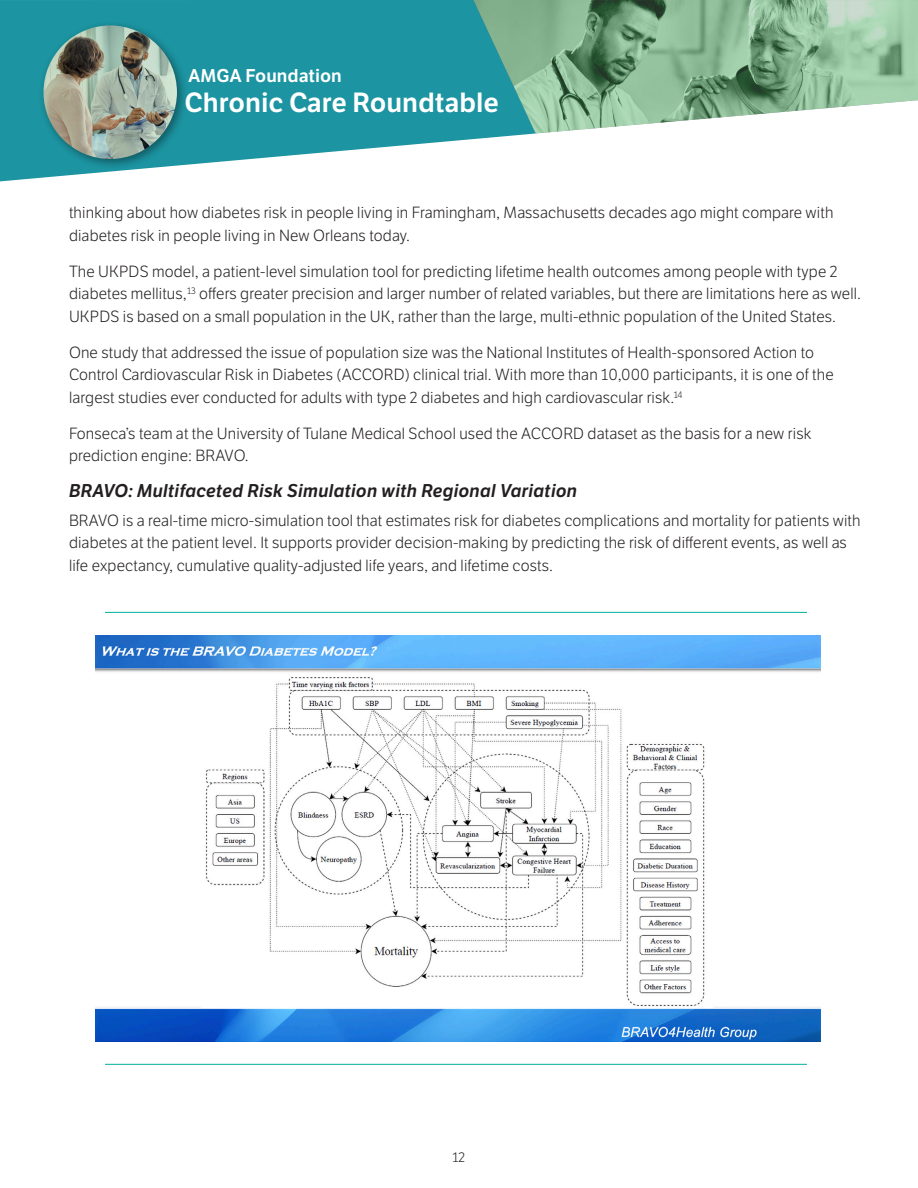
<style>
.page{position:relative;width:918px;height:1188px;background:#fff}
.page>*{position:absolute;margin:0;border:0;box-sizing:border-box;transform-origin:0 0}
.t1{font:600 27px "LFT Etica";color:#fff}
.t2{font:italic 18px "LFT Etica SB";letter-spacing:.01em;color:#231f20}
.t3{font:600 18px "LFT Etica";color:#fff}
.t4{font:300 15.75px/22.5px "LFT Etica";letter-spacing:.01em;color:#231f20}
.t5{font:300 13.5px "LFT Etica";color:#231f20}
</style>
<div class="page">
<svg style="left:0;top:0;width:536px;height:181px;fill:#1c94a1"></svg>
<img style="left:473px;top:0;width:445px;height:133px">
<div style="left:38px;top:20px;width:150px;height:150px;background:#231f20;opacity:.44"></div>
<img style="left:44px;top:26px;width:133px;height:133px;border-radius:67px">
<hr style="left:105px;top:612px;width:702px;height:1px;background:#00b09f">
<hr style="left:105px;top:1064px;width:702px;height:1px;background:#00b09f">
<img style="left:96px;top:635px;width:724px;height:407px">
<p class="t3" style="left:188px;top:64px;width:155px">AMGA Foundation</p>
<h1 class="t1" style="left:184px;top:86px;width:316px">Chronic Care Roundtable</h1>
<p class="t4" style="left:69px;top:202px;width:766px">thinking about how diabetes risk in people living in Framingham, Massachusetts decades ago might compare with diabetes risk in people living in New Orleans today.</p>
<p class="t4" style="left:69px;top:261px;width:794px">The UKPDS model, a patient-level simulation tool for predicting lifetime health outcomes among people with type 2 diabetes mellitus,<sup>13</sup> offers greater precision and larger number of related variables, but there are limitations here as well.<br>UKPDS is based on a small population in the UK, rather than the large, multi-ethnic population of the United States.</p>
<p class="t4" style="left:69px;top:342px;width:766px">One study that addressed the issue of population size was the National Institutes of Health-sponsored Action to<br>Control Cardiovascular Risk in Diabetes (ACCORD) clinical trial. With more than 10,000 participants, it is one of the largest studies ever conducted for adults with type 2 diabetes and high cardiovascular risk.<sup>14</sup></p>
<p class="t4" style="left:69px;top:423px;width:744px">Fonseca’s team at the University of Tulane Medical School used the ACCORD dataset as the basis for a new risk prediction engine: BRAVO.</p>
<p class="t2" style="left:69px;top:480px;width:510px">BRAVO: Multifaceted Risk Simulation with Regional Variation</p>
<p class="t4" style="left:69px;top:510px;width:793px">BRAVO is a real-time micro-simulation tool that estimates risk for diabetes complications and mortality for patients with diabetes at the patient level. It supports provider decision-making by predicting the risk of different events, as well as life expectancy, cumulative quality-adjusted life years, and lifetime costs.</p>
<p class="t5" style="left:453px;top:1150px;width:14px">12</p>
</div>
